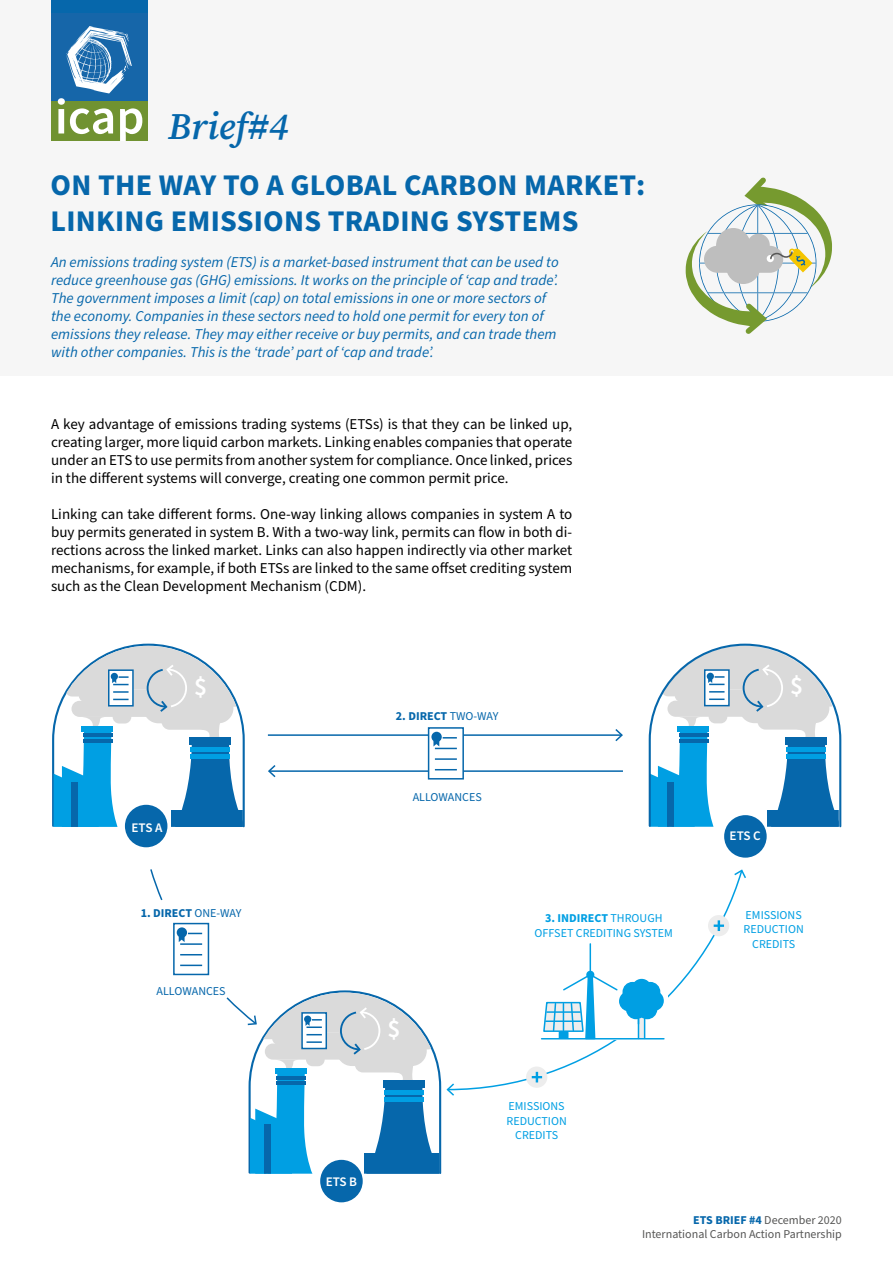
<style>
.page{position:relative;width:893px;height:1263px;background:#fff}
.page>*{position:absolute;margin:0;border:0;box-sizing:border-box;transform-origin:0 0}
.Brief__Nr{font:italic 600 37.5px "Source Serif Pro";color:#0667ab}
.HL1_Source_Sans_semi{font:700 30px "Source Sans Pro";letter-spacing:.01em;color:#0667ab}
.t1{font:600 25.2px "Source Sans Pro";color:#fff}
.Source_sans_Fließtex{font:15px/18px "Source Sans Pro";color:#000;text-align:justify}
.Einleitungstext_Sour{font:italic 15px "Source Sans Pro";color:#0667ab}
.t2{font:600 13.05px "Source Sans Pro";letter-spacing:-.015em;color:#fff}
.t3{font:12px "Source Sans Pro";color:#009fe3}
.grau_rechtsbündig_8p{font:12px/14.2px "Source Sans Pro";color:#575756;text-align:right}
.t4{font:700 12px "Source Sans Pro";color:#0667ab}
.t5{font:12px "Source Sans Pro";color:#0667ab}
.t6{font:700 12px "Source Sans Pro";color:#009fe3}
.s1{font-weight:400}
.s2{font-weight:700;color:#0667ab}
</style>
<div class="page">
<div style="left:0;top:0;width:893px;height:375px;background:#f6f6f6"></div>
<div style="left:51px;top:13px;width:96px;height:88px;background:#1666a9"></div>
<div style="left:51px;top:101px;width:96px;height:40px;background:#709231"></div>
<svg style="left:58px;top:26px;width:84px;height:115px"></svg>
<div style="left:51px;top:0;width:96px;height:13px;background:#0667ab"></div>
<div style="left:724px;top:815px;width:43px;height:43px;background:#0667ab;border-radius:50%"></div>
<hr style="left:268px;top:734px;width:354px;height:2px;background:#0667ab">
<svg style="left:614px;top:729px;width:9px;height:13px"></svg>
<hr style="left:269px;top:770px;width:354px;height:2px;background:#0667ab">
<svg style="left:268px;top:765px;width:9px;height:13px"></svg>
<div style="left:428px;top:727px;width:36px;height:52px;background:#fff;border:2px solid #0667ab"></div>
<svg style="left:435px;top:769px;width:22px;height:1px"></svg>
<hr style="left:435px;top:758px;width:22px;height:2px;background:#0667ab">
<div style="left:431px;top:732px;width:11px;height:10px;background:#0667ab;border-radius:50%"></div>
<svg style="left:433px;top:737px;width:24px;height:12px"></svg>
<div style="left:173px;top:923px;width:36px;height:52px;background:#fff;border:2px solid #0667ab"></div>
<hr style="left:180px;top:964px;width:22px;height:2px;background:#0667ab">
<svg style="left:180px;top:954px;width:22px;height:1px"></svg>
<hr style="left:180px;top:943px;width:22px;height:2px;background:#0667ab">
<div style="left:177px;top:927px;width:10px;height:11px;background:#0667ab;border-radius:50%"></div>
<svg style="left:179px;top:933px;width:23px;height:9px"></svg>
<svg style="left:150px;top:869px;width:13px;height:32px"></svg>
<svg style="left:456px;top:880px;width:284px;height:211px"></svg>
<svg style="left:734px;top:869px;width:12px;height:11px"></svg>
<div style="left:553px;top:963px;width:115px;height:76px;background:#fff"></div>
<hr style="left:590px;top:944px;width:1px;height:30px;background:#009fe3">
<div style="left:586px;top:971px;width:8px;height:8px;border:2px solid #009fe3;border-radius:50%"></div>
<svg style="left:542px;top:972px;width:123px;height:68px"></svg>
<div style="left:526px;top:1066px;width:21px;height:22px;background:#ededed;border-radius:50%"></div>
<svg style="left:532px;top:1072px;width:10px;height:10px"></svg>
<div style="left:708px;top:915px;width:21px;height:21px;background:#ededed;border-radius:50%"></div>
<svg style="left:714px;top:920px;width:10px;height:11px"></svg>
<svg style="left:686px;top:177px;width:146px;height:157px"></svg>
<div style="left:125px;top:805px;width:42px;height:42px;background:#0667ab;border-radius:50%"></div>
<div style="left:320px;top:1160px;width:43px;height:42px;background:#0667ab;border-radius:50%"></div>
<svg style="left:648px;top:643px;width:194px;height:185px"></svg>
<svg style="left:52px;top:643px;width:193px;height:185px"></svg>
<svg style="left:226px;top:990px;width:230px;height:185px"></svg>
<p class="Brief__Nr" style="left:168px;top:101px;width:122px">Brief#4</p>
<p class="HL1_Source_Sans_semi" style="left:50px;top:165px;width:596px">ON THE WAY TO A GLOBAL CARBON MARKET:</p>
<p class="HL1_Source_Sans_semi" style="left:50px;top:201px;width:530px">LINKING EMISSIONS TRADING SYSTEMS</p>
<p class="Einleitungstext_Sour" style="left:51px;top:252px;width:509px">An emissions trading system (ETS) is a market-based instrument that can be used to</p>
<p class="Einleitungstext_Sour" style="left:51px;top:270px;width:509px">reduce greenhouse gas (GHG) emissions. It works on the principle of ‘cap and trade’.</p>
<p class="Einleitungstext_Sour" style="left:51px;top:288px;width:497px">The government imposes a limit (cap) on total emissions in one or more sectors of</p>
<p class="Einleitungstext_Sour" style="left:51px;top:306px;width:494px">the economy. Companies in these sectors need to hold one permit for every ton of</p>
<p class="Einleitungstext_Sour" style="left:51px;top:324px;width:507px">emissions they release. They may either receive or buy permits, and can trade them</p>
<p class="Einleitungstext_Sour" style="left:51px;top:342px;width:384px">with other companies. This is the ‘trade’ part of ‘cap and trade’.</p>
<p class="Source_sans_Fließtex" style="left:51px;top:416px;width:523px">A key advantage of emissions trading systems (ETSs) is that they can be linked up, creating larger, more liquid carbon markets. Linking enables companies that operate under an ETS to use permits from another system for compliance. Once linked, prices in the different systems will converge, creating one common permit price.</p>
<p class="Source_sans_Fließtex" style="left:51px;top:506px;width:523px">Linking can take different forms. One-way linking allows companies in system A to buy permits generated in system B. With a two-way link, permits can flow in both di&shy;rections across the linked market. Links can also happen indirectly via other market mechanisms, for example, if both ETSs are linked to the same offset crediting system such as the Clean Development Mechanism (CDM).</p>
<p class="t1" style="left:194px;top:669px;width:14px">$</p>
<p class="t1" style="left:790px;top:669px;width:14px">$</p>
<p class="t4" style="left:396px;top:708px;width:104px">2. DIRECT <span class="s1">TWO-WAY</span></p>
<p class="t2" style="left:132px;top:818px;width:32px">ETS A</p>
<p class="t4" style="left:141px;top:905px;width:102px">1. DIRECT <span class="s1">ONE-WAY</span></p>
<p class="t5" style="left:157px;top:983px;width:71px">ALLOWANCES</p>
<p class="t2" style="left:326px;top:1172px;width:33px">ETS B</p>
<p class="t5" style="left:413px;top:789px;width:71px">ALLOWANCES</p>
<p class="t1" style="left:387px;top:1012px;width:14px">$</p>
<p class="t6" style="left:545px;top:910px;width:119px">3. INDIRECT <span class="s1">THROUGH</span></p>
<p class="t3" style="left:535px;top:924px;width:140px">OFFSET CREDITING SYSTEM</p>
<p class="t3" style="left:509px;top:1098px;width:58px">EMISSIONS</p>
<p class="t3" style="left:506px;top:1113px;width:62px">REDUCTION</p>
<p class="t3" style="left:515px;top:1127px;width:44px">CREDITS</p>
<p class="t2" style="left:730px;top:827px;width:33px">ETS C</p>
<p class="t3" style="left:746px;top:907px;width:58px">EMISSIONS</p>
<p class="t3" style="left:744px;top:921px;width:62px">REDUCTION</p>
<p class="t3" style="left:752px;top:936px;width:44px">CREDITS</p>
<p class="grau_rechtsbündig_8p" style="left:642px;top:1213px;width:201px"><span class="s2">ETS BRIEF #4</span> December 2020<br>International Carbon Action Partnership</p>
</div>
